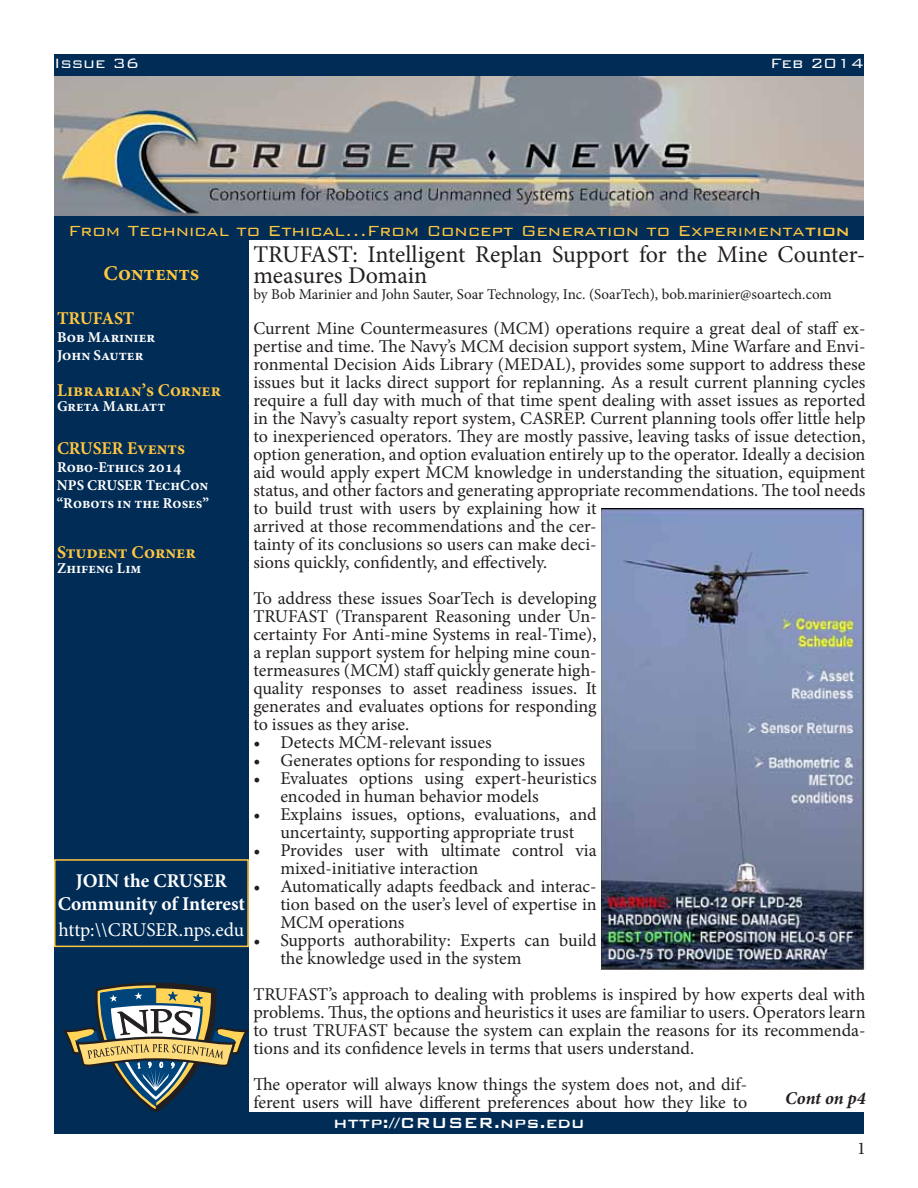
<style>
.page{position:relative;width:918px;height:1188px;background:#fff}
.page>*{position:absolute;margin:0;border:0;box-sizing:border-box;transform-origin:0 0}
.t1{font:24px/21px "Minion Pro";letter-spacing:-.005em;color:#231f20}
.t2{font:700 21px "Minion Pro";color:#ffc641}
.t3{font:300 19.5px "Bank Gothic";color:#ffc641}
.t4{font:700 19.5px/23.4px "Minion Pro";letter-spacing:-.005em;color:#fff;text-align:center}
.t5{font:19.5px "Minion Pro";color:#fff}
.t6{font:500 19.5px "Bank Gothic";color:#fff}
.t7{font:18px/18px "Minion Pro";letter-spacing:-.005em;color:#231f20}
.t8{font:700 18px "Minion Pro";color:#ffc641}
.t9{font:300 18px "Bank Gothic";color:#fff}
.t10{font:italic 700 18px "Minion Pro";letter-spacing:-.005em;color:#231f20}
.t11{font:700 15px/18px "Minion Pro";color:#fff}
.t12{font:15px "Minion Pro";letter-spacing:-.015em;color:#231f20}
.s1{font-weight:500}
.s2{font-size:16.5px}
</style>
<div class="page">
<div style="left:54px;top:240px;width:195px;height:872px;background:#002c55"></div>
<img style="left:54px;top:76px;width:810px;height:141px">
<div style="left:54px;top:217px;width:810px;height:23px;background:#002c55"></div>
<div style="left:54px;top:54px;width:810px;height:22px;background:#002c55"></div>
<div style="left:54px;top:1112px;width:810px;height:22px;background:#002c55"></div>
<div style="left:54px;top:859px;width:195px;height:88px;border:2px solid #ffc641"></div>
<svg style="left:63px;top:983px;width:186px;height:129px"></svg>
<img style="left:601px;top:509px;width:264px;height:461px">
<p class="t9" style="left:54px;top:50px;width:87px">Issue 36</p>
<p class="t9" style="left:770px;top:50px;width:95px">Feb 2014</p>
<p class="t3" style="left:68px;top:216px;width:783px">From Technical to Ethical...From Concept Generation to Experimenta<span class="s1">tion</span></p>
<p class="t2" style="left:104px;top:259px;width:97px">Contents</p>
<p class="t8" style="left:57px;top:305px;width:79px">TRUFAST</p>
<p class="t11" style="left:57px;top:328px;width:100px">Bob Marinier<br>John Sauter</p>
<p class="t8" style="left:57px;top:377px;width:166px">Librarian’s Corner</p>
<p class="t11" style="left:57px;top:397px;width:110px">Greta Marlatt</p>
<p class="t8" style="left:57px;top:435px;width:129px">CRUSER Events</p>
<p class="t11" style="left:57px;top:458px;width:154px">Robo-Ethics <span class="s2">2014<br></span>NPS CRUSER TechCon “Robots in the Roses”</p>
<p class="t8" style="left:57px;top:540px;width:141px">Student Corner</p>
<p class="t11" style="left:57px;top:559px;width:86px">Zhifeng Lim</p>
<p class="t4" style="left:58px;top:869px;width:189px">JOIN the CRUSER<br>Community of Interest</p>
<p class="t5" style="left:59px;top:916px;width:187px">http:\\CRUSER.nps.edu</p>
<h1 class="t1" style="left:253px;top:244px;width:614px">TRUFAST: Intelligent Replan Support for the Mine Counter&shy;measures Domain</h1>
<p class="t12" style="left:253px;top:285px;width:580px">by Bob Marinier and John Sauter, Soar Technology, Inc. (SoarTech), bob.marinier@soartech.com</p>
<p class="t7" style="left:253px;top:319px;width:614px">Current Mine Countermeasures (MCM) operations require a great deal of staff ex&shy;pertise and time. The Navy’s MCM decision support system, Mine Warfare and Envi&shy;ronmental Decision Aids Library (MEDAL), provides some support to address these issues but it lacks direct support for replanning. As a result current planning cycles require a full day with much of that time spent dealing with asset issues as reported in the Navy’s casualty report system, CASREP. Current planning tools offer little help to inexperienced operators. They are mostly passive, leaving tasks of issue detection, option generation, and option evaluation entirely up to the operator. Ideally a decision aid would apply expert MCM knowledge in understanding the situation, equipment status, and other factors and generating appropriate recommendations. The tool needs to build trust with users by explaining how it<br>arrived at those recommendations and the cer-<br>tainty of its conclusions so users can make deci-<br>sions quickly, confidently, and effectively.</p>
<p class="t7" style="left:253px;top:589px;width:345px;text-align:justify">To address these issues SoarTech is developing TRUFAST (Transparent Reasoning under Un&shy;certainty For Anti-mine Systems in real-Time), a replan support system for helping mine coun&shy;termeasures (MCM) staff quickly generate high&shy;quality responses to asset readiness issues. It generates and evaluates options for responding to issues as they arise.</p>
<p class="t7" style="left:253px;top:733px;width:240px">• Detects MCM-relevant issues</p>
<p class="t7" style="left:253px;top:751px;width:333px">• Generates options for responding to issues</p>
<p class="t7" style="left:280px;top:769px;width:318px;text-indent:-27px">• Evaluates options using expert-heuristics encoded in human behavior models</p>
<p class="t7" style="left:253px;top:805px;width:345px;text-align:center">• Explains issues, options, evaluations, and uncertainty, supporting appropriate trust</p>
<p class="t7" style="left:280px;top:841px;width:318px;text-indent:-27px">• Provides user with ultimate control via mixed-initiative interaction</p>
<p class="t7" style="left:280px;top:877px;width:318px;text-align:justify;text-indent:-27px">• Automatically adapts feedback and interac&shy;tion based on the user’s level of expertise in MCM operations</p>
<p class="t7" style="left:280px;top:931px;width:318px;text-indent:-27px">• Supports authorability: Experts can build the knowledge used in the system</p>
<p class="t7" style="left:253px;top:985px;width:614px;text-align:justify">TRUFAST’s approach to dealing with problems is inspired by how experts deal with problems. Thus, the options and heuristics it uses are familiar to users. Operators learn to trust TRUFAST because the system can explain the reasons for its recommenda&shy;tions and its confidence levels in terms that users understand.</p>
<p class="t7" style="left:253px;top:1075px;width:495px">The operator will always know things the system does not, and dif&shy;ferent users will have different preferences about how they like to</p>
<p class="t10" style="left:785px;top:1085px;width:82px">Cont on p4</p>
<p class="t6" style="left:333px;top:1108px;width:253px">http://CRUSER.nps.edu</p>
<p class="t7" style="left:857px;top:1140px;width:10px">1</p>
</div>
